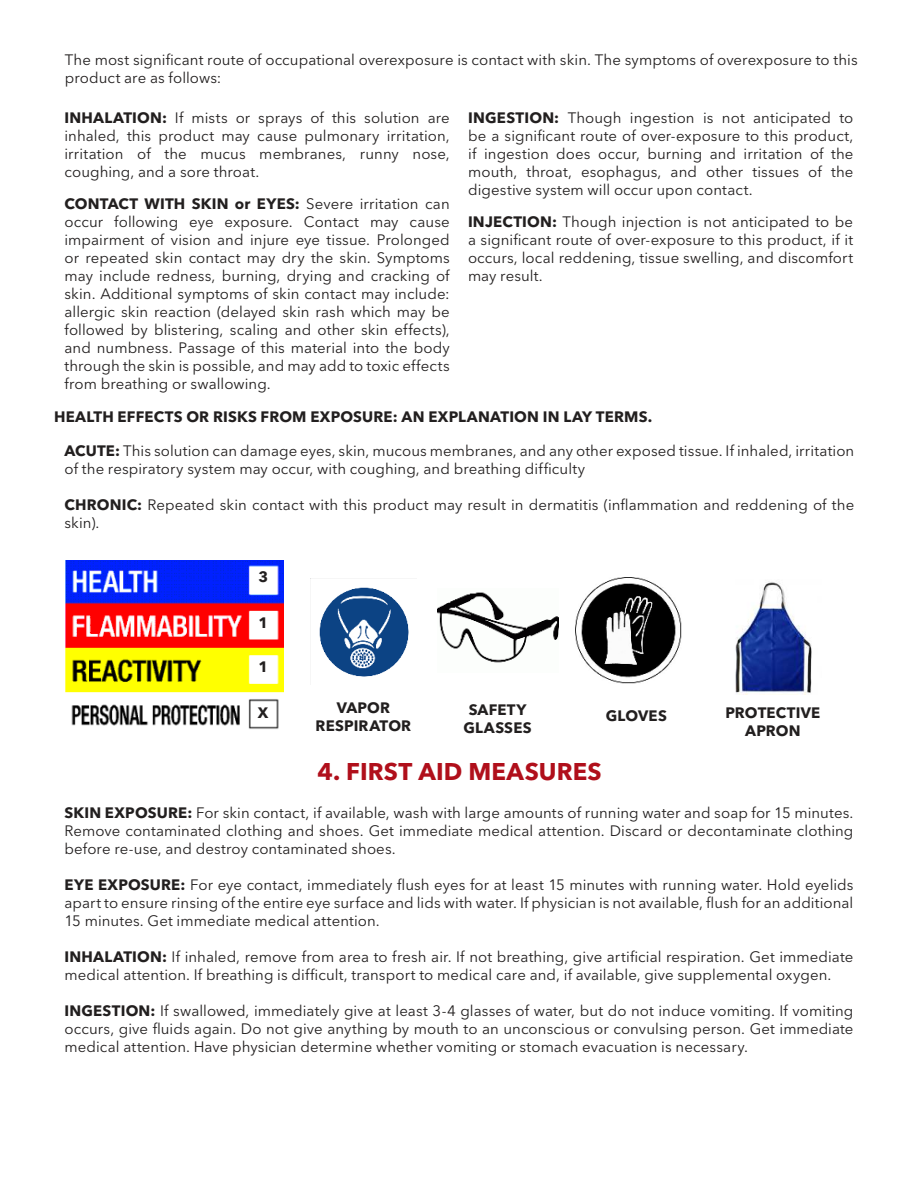
<style>
.page{position:relative;width:918px;height:1188px;background:#fff}
.page>*{position:absolute;margin:0;border:0;box-sizing:border-box;transform-origin:0 0}
.t1{font:700 24px "Avenir Next LT Pro";letter-spacing:.005em;color:#b00f1b}
.t2{font:15px/18px "Avenir Next LT Pro";letter-spacing:.005em;color:#221f1f;text-align:justify}
.t3{font:700 15px/18px "Avenir Next LT Pro";letter-spacing:.01em;color:#221f1f;text-align:center}
.s1{font-weight:700}
</style>
<div class="page">
<img style="left:65px;top:560px;width:218px;height:169px">
<img style="left:319px;top:587px;width:90px;height:90px">
<img style="left:437px;top:592px;width:121px;height:71px">
<img style="left:576px;top:578px;width:106px;height:105px">
<img style="left:735px;top:581px;width:77px;height:113px">
<p class="t2" style="left:65px;top:52px;width:794px">The most significant route of occupational overexposure is contact with skin. The symptoms of overexposure to this product are as follows:</p>
<p class="t2" style="left:65px;top:110px;width:387px"><span class="s1">INHALATION:</span> If mists or sprays of this solution are inhaled, this product may cause pulmonary irritation, irritation of the mucus membranes, runny nose, coughing, and a sore throat.</p>
<p class="t2" style="left:65px;top:196px;width:387px"><span class="s1">CONTACT WITH SKIN or EYES:</span> Severe irritation can occur following eye exposure. Contact may cause impairment of vision and injure eye tissue. Prolonged or repeated skin contact may dry the skin. Symptoms may include redness, burning, drying and cracking of skin. Additional symptoms of skin contact may include: allergic skin reaction (delayed skin rash which may be followed by blistering, scaling and other skin effects), and numbness. Passage of this material into the body through the skin is possible, and may add to toxic effects from breathing or swallowing.</p>
<p class="t2" style="left:468px;top:110px;width:387px"><span class="s1">INGESTION:</span> Though ingestion is not anticipated to be a significant route of over-exposure to this product, if ingestion does occur, burning and irritation of the mouth, throat, esophagus, and other tissues of the digestive system will occur upon contact.</p>
<p class="t2" style="left:468px;top:214px;width:387px"><span class="s1">INJECTION:</span> Though injection is not anticipated to be a significant route of over-exposure to this product, if it occurs, local reddening, tissue swelling, and discomfort may result.</p>
<p class="t3" style="left:54px;top:409px;width:600px">HEALTH EFFECTS OR RISKS FROM EXPOSURE: AN EXPLANATION IN LAY TERMS.</p>
<p class="t2" style="left:65px;top:443px;width:791px"><span class="s1">ACUTE:</span> This solution can damage eyes, skin, mucous membranes, and any other exposed tissue. If inhaled, irritation of the respiratory system may occur, with coughing, and breathing difficulty</p>
<p class="t2" style="left:65px;top:497px;width:791px"><span class="s1">CHRONIC:</span> Repeated skin contact with this product may result in dermatitis (inflammation and reddening of the skin).</p>
<p class="t3" style="left:258px;top:569px;width:11px">3</p>
<p class="t3" style="left:258px;top:615px;width:11px">1</p>
<p class="t3" style="left:258px;top:659px;width:11px">1</p>
<p class="t3" style="left:258px;top:705px;width:12px">X</p>
<p class="t3" style="left:464px;top:702px;width:70px">SAFETY<br>GLASSES</p>
<p class="t3" style="left:606px;top:708px;width:63px">GLOVES</p>
<p class="t3" style="left:725px;top:705px;width:96px">PROTECTIVE<br>APRON</p>
<p class="t3" style="left:316px;top:700px;width:97px">VAPOR<br>RESPIRATOR</p>
<h1 class="t1" style="left:317px;top:761px;width:286px">4. FIRST AID MEASURES</h1>
<p class="t2" style="left:65px;top:806px;width:790px"><span class="s1">SKIN EXPOSURE:</span> For skin contact, if available, wash with large amounts of running water and soap for 15 minutes.<br>Remove contaminated clothing and shoes. Get immediate medical attention. Discard or decontaminate clothing before re-use, and destroy contaminated shoes.</p>
<p class="t2" style="left:65px;top:878px;width:791px"><span class="s1">EYE EXPOSURE:</span> For eye contact, immediately flush eyes for at least 15 minutes with running water. Hold eyelids apart to ensure rinsing of the entire eye surface and lids with water. If physician is not available, flush for an additional 15 minutes. Get immediate medical attention.</p>
<p class="t2" style="left:65px;top:950px;width:790px"><span class="s1">INHALATION:</span> If inhaled, remove from area to fresh air. If not breathing, give artificial respiration. Get immediate medical attention. If breathing is difficult, transport to medical care and, if available, give supplemental oxygen.</p>
<p class="t2" style="left:65px;top:1004px;width:791px"><span class="s1">INGESTION:</span> If swallowed, immediately give at least 3-4 glasses of water, but do not induce vomiting. If vomiting occurs, give fluids again. Do not give anything by mouth to an unconscious or convulsing person. Get immediate medical attention. Have physician determine whether vomiting or stomach evacuation is necessary.</p>
</div>
